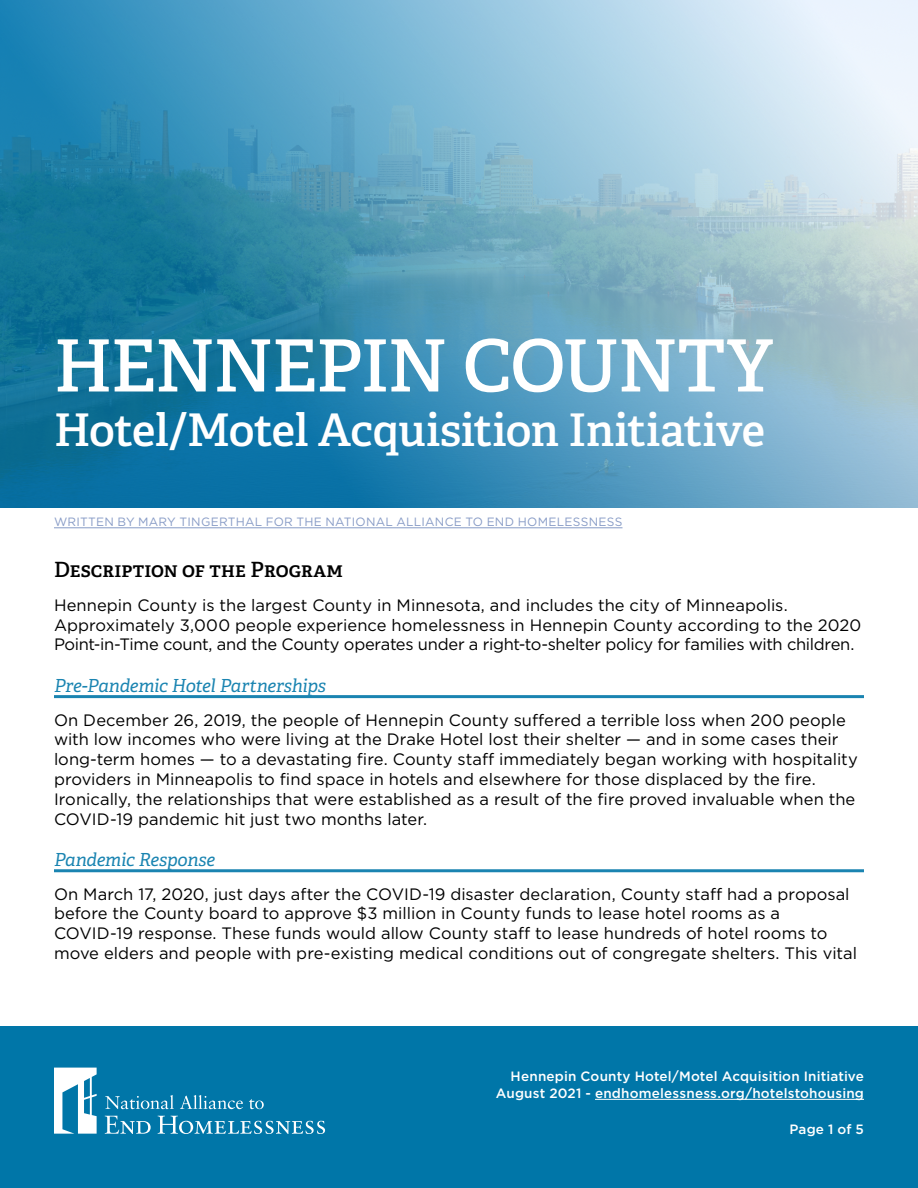
<style>
.page{position:relative;width:918px;height:1188px;background:#fff}
.page>*{position:absolute;margin:0;border:0;box-sizing:border-box;transform-origin:0 0}
.t1{font:600 72px "Adelle";letter-spacing:-.02em;color:#fff}
.t2{font:600 45px "Adelle";letter-spacing:-.005em;color:#fff}
.t3{font:600 21px "Adelle";letter-spacing:.005em;color:#000}
.t4{font:italic 18px "Adelle";letter-spacing:-.015em;color:#1a84b1}
.t5{font:16.5px/19.8px "Gotham";color:#000}
.t6{font:500 13.5px/16.2px "Gotham";letter-spacing:.01em;color:#fff;text-align:right}
.t7{font:12px "Gotham";letter-spacing:.02em;color:#879bc6}
</style>
<div class="page">
<div style="left:0;top:1026px;width:918px;height:162px;background:#0076a8"></div>
<svg style="left:54px;top:1068px;width:43px;height:66px"></svg>
<svg style="left:105px;top:1095px;width:69px;height:14px"></svg>
<svg style="left:180px;top:1095px;width:63px;height:14px"></svg>
<svg style="left:249px;top:1099px;width:15px;height:10px"></svg>
<svg style="left:105px;top:1116px;width:46px;height:18px"></svg>
<svg style="left:158px;top:1116px;width:167px;height:18px"></svg>
<hr style="left:595px;top:1099px;width:269px;height:1px;background:#fff">
<hr style="left:54px;top:695px;width:810px;height:3px;background:#1a84b1">
<hr style="left:54px;top:869px;width:810px;height:3px;background:#1a84b1">
<svg style="left:0;top:0;width:918px;height:508px;background:#63a4c1"></svg>
<hr style="left:54px;top:528px;width:569px;height:1px;background:#879bc6">
<h1 class="t1" style="left:54px;top:321px;width:720px">HENNEPIN COUNTY</h1>
<h2 class="t2" style="left:54px;top:401px;width:713px">Hotel/Motel Acquisition Initiative</h2>
<p class="t7" style="left:54px;top:514px;width:570px">WRITTEN BY MARY TINGERTHAL FOR THE NATIONAL ALLIANCE TO END HOMELESSNESS</p>
<p class="t3" style="left:54px;top:557px;width:290px">Description of the Program</p>
<p class="t5" style="left:54px;top:595px;width:809px">Hennepin County is the largest County in Minnesota, and includes the city of Minneapolis.<br>Approximately 3,000 people experience homelessness in Hennepin County according to the 2020<br>Point-in-Time count, and the County operates under a right-to-shelter policy for families with children.</p>
<p class="t4" style="left:54px;top:675px;width:274px">Pre-Pandemic Hotel Partnerships</p>
<p class="t5" style="left:54px;top:709px;width:805px">On December 26, 2019, the people of Hennepin County suffered a terrible loss when 200 people with low incomes who were living at the Drake Hotel lost their shelter — and in some cases their long-term homes — to a devastating fire. County staff immediately began working with hospitality providers in Minneapolis to find space in hotels and elsewhere for those displaced by the fire.<br>Ironically, the relationships that were established as a result of the fire proved invaluable when the COVID-19 pandemic hit just two months later.</p>
<p class="t4" style="left:54px;top:849px;width:163px">Pandemic Response</p>
<p class="t5" style="left:54px;top:884px;width:805px">On March 17, 2020, just days after the COVID-19 disaster declaration, County staff had a proposal before the County board to approve $3 million in County funds to lease hotel rooms as a COVID-19 response. These funds would allow County staff to lease hundreds of hotel rooms to move elders and people with pre-existing medical conditions out of congregate shelters. This vital</p>
<p class="t6" style="left:496px;top:1068px;width:370px">Hennepin County Hotel/Motel Acquisition Initiative<br>August 2021 - endhomelessness.org/hotelstohousing</p>
<p class="t6" style="left:790px;top:1121px;width:76px">Page 1 of 5</p>
</div>
